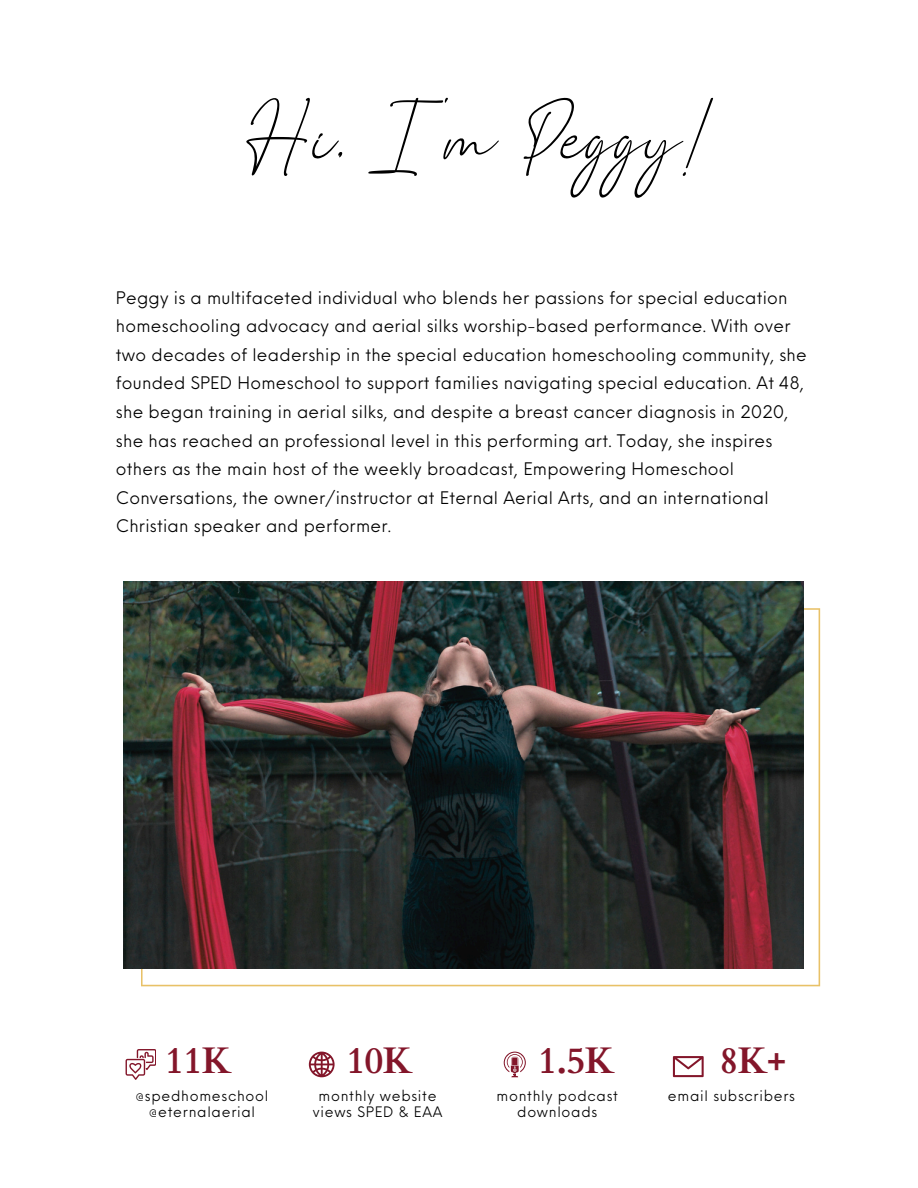
<style>
.page{position:relative;width:918px;height:1188px;background:#fff}
.page>*{position:absolute;margin:0;border:0;box-sizing:border-box;transform-origin:0 0}
.t1{font:161.7px "The Bigmaker";letter-spacing:.005em;color:#000}
.t2{font:700 37.05px "Cardo";letter-spacing:-.02em;color:#83162a}
.t3{font:16.95px/28.7px "Neue Einstellung";letter-spacing:.015em;color:#000}
.t4{font:14.1px/15.9px "Neue Einstellung";letter-spacing:.05em;color:#000;text-align:center}
</style>
<div class="page">
<svg style="left:141px;top:608px;width:679px;height:378px"></svg>
<img style="left:123px;top:581px;width:681px;height:387px">
<svg style="left:309px;top:1052px;width:26px;height:25px"></svg>
<svg style="left:126px;top:1049px;width:30px;height:30px"></svg>
<svg style="left:504px;top:1052px;width:22px;height:25px"></svg>
<svg style="left:673px;top:1056px;width:30px;height:21px"></svg>
<h1 class="t1" style="left:246px;top:62px;width:469px">Hi, I'm Peggy!</h1>
<h3 class="t3" style="left:116px;top:282px;width:692px">Peggy is a multifaceted individual who blends her passions for special education homeschooling advocacy and aerial silks worship-based performance. With over two decades of leadership in the special education homeschooling community, she founded SPED Homeschool to support families navigating special education. At 48, she began training in aerial silks, and despite a breast cancer diagnosis in 2020, she has reached an professional level in this performing art. Today, she inspires others as the main host of the weekly broadcast, Empowering Homeschool Conversations, the owner/instructor at Eternal Aerial Arts, and an international Christian speaker and performer.</h3>
<p class="t2" style="left:165px;top:1037px;width:68px">11K</p>
<h2 class="t4" style="left:136px;top:1087px;width:134px">@spedhomeschool</h2>
<p class="t4" style="left:149px;top:1103px;width:108px">@eternalaerial</p>
<h2 class="t2" style="left:346px;top:1037px;width:68px">10K</h2>
<p class="t2" style="left:538px;top:1037px;width:78px">1.5K</p>
<p class="t2" style="left:720px;top:1037px;width:68px">8K+</p>
<p class="t4" style="left:313px;top:1087px;width:131px">monthly website views SPED &amp; EAA</p>
<p class="t4" style="left:497px;top:1087px;width:123px">monthly podcast downloads</p>
<h2 class="t4" style="left:668px;top:1087px;width:129px">email subscribers</h2>
</div>
